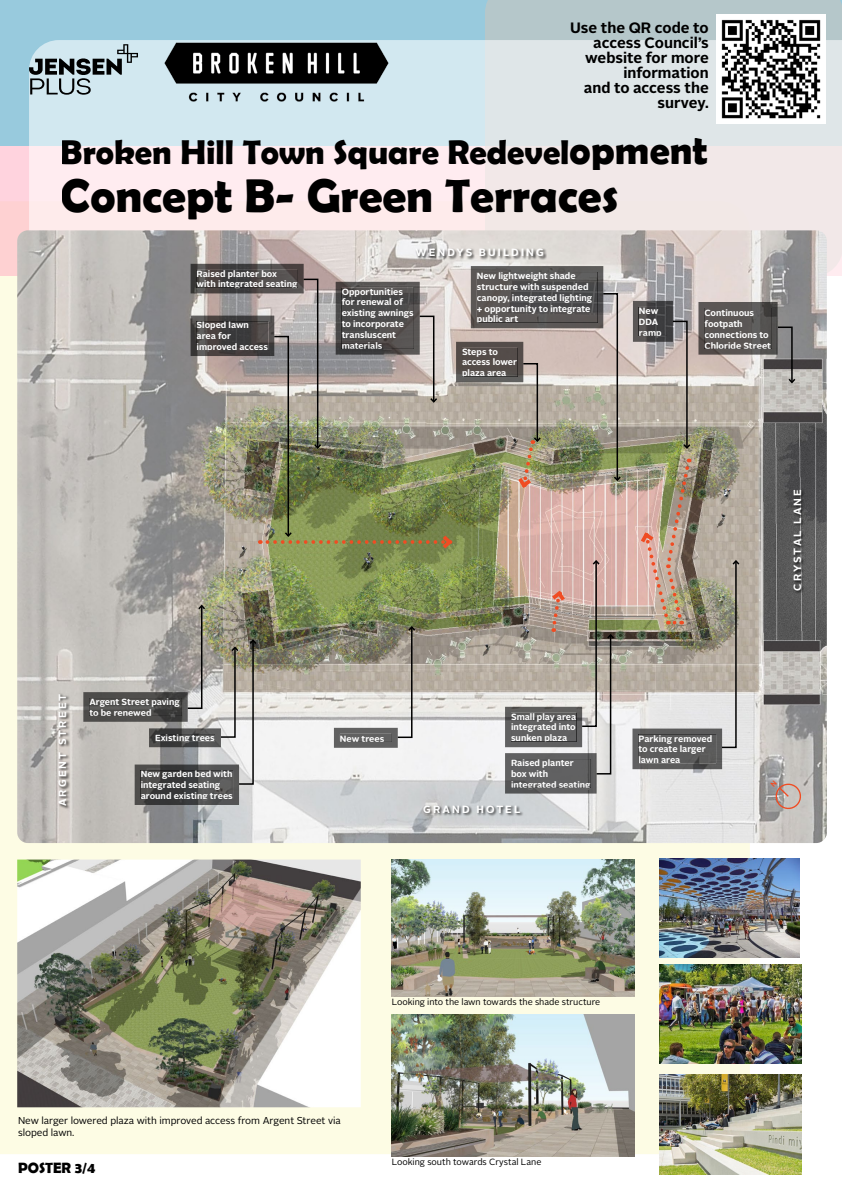
<style>
.page{position:relative;width:842px;height:1192px;background:#fff}
.page>*{position:absolute;margin:0;border:0;box-sizing:border-box;transform-origin:0 0}
.t1{font:700 47.5px "Berlin Sans FB Demi";color:#000}
.t2{font:700 34.5px "Berlin Sans FB Demi";color:#000}
.t3{font:700 15px/15px "Alright Sans";color:#000;text-align:right}
.t4{font:700 15px "Berlin Sans FB Demi";color:#000}
.t5{font:700 10.5px "Alright Sans";letter-spacing:.195em;color:#fff}
.t6{font:10px/12px "Alright Sans";letter-spacing:-.005em;color:#000}
.t7{font:700 9px/10.8px "Alright Sans";color:#fff}
.t8{font:9px "Alright Sans";letter-spacing:-.005em;color:#000}
.s1{font-size:40px}
</style>
<div class="page">
<div style="left:0;top:276px;width:750px;height:878px;background:#fdfce4"></div>
<div style="left:0;top:145px;width:842px;height:131px;background:#ffd3de"></div>
<div style="left:0;top:0;width:842px;height:145px;background:#98cadd"></div>
<div style="left:485px;top:0;width:357px;height:40px;background:#b5c7ca"></div>
<svg style="left:29px;top:40px;width:813px;height:236px;background:#ebe8eb"></svg>
<svg style="left:29px;top:44px;width:109px;height:51px;background:#9fb0b6"></svg>
<img style="left:17px;top:230px;width:810px;height:613px">
<div style="left:58px;top:693px;width:12px;height:117px;background:#000;opacity:.75"></div>
<div style="left:423px;top:805px;width:101px;height:12px;background:#000;opacity:.75"></div>
<div style="left:415px;top:248px;width:132px;height:12px;background:#000;opacity:.75"></div>
<div style="left:793px;top:489px;width:12px;height:105px;background:#000;opacity:.75"></div>
<svg style="left:333px;top:625px;width:84px;height:123px;background:#a9a59c"></svg>
<svg style="left:83px;top:604px;width:175px;height:201px;background:#9b9a95"></svg>
<svg style="left:632px;top:300px;width:60px;height:150px;background:#9f9890"></svg>
<svg style="left:698px;top:301px;width:99px;height:84px;background:#84807d"></svg>
<img style="left:632px;top:459px;width:109px;height:311px">
<svg style="left:504px;top:559px;width:111px;height:235px;background:#a69c95"></svg>
<img style="left:190px;top:263px;width:432px;height:289px">
<img style="left:144px;top:40px;width:265px;height:82px">
<img style="left:17px;top:860px;width:344px;height:247px">
<img style="left:392px;top:860px;width:242px;height:136px">
<img style="left:392px;top:1014px;width:242px;height:143px">
<img style="left:659px;top:965px;width:142px;height:99px">
<img style="left:659px;top:1074px;width:142px;height:100px">
<img style="left:659px;top:858px;width:140px;height:100px">
<img style="left:716px;top:15px;width:109px;height:109px">
<svg style="left:771px;top:780px;width:32px;height:30px"></svg>
<h3 class="t3" style="left:570px;top:20px;width:140px">Use the QR code to access Council’s website for more information<br>and to access the survey.</h3>
<h2 class="t2" style="left:61px;top:132px;width:648px">Broken Hill Town Square Redevel<span class="s1">opment</span></h2>
<h1 class="t1" style="left:61px;top:168px;width:559px">Concept B- Green Terraces</h1>
<p class="t7" style="left:197px;top:268px;width:102px">Raised planter box with integrated seating</p>
<p class="t7" style="left:197px;top:320px;width:73px">Sloped lawn area for improved access</p>
<p class="t5" style="left:415px;top:245px;width:130px">WENDYS BUILDING</p>
<p class="t7" style="left:342px;top:286px;width:74px">Opportunities for renewal of existing awnings to incorporate transluscent materials</p>
<p class="t7" style="left:477px;top:271px;width:117px">New lightweight shade structure with suspended canopy, integrated lighting + opportunity to integrate public art</p>
<p class="t7" style="left:462px;top:346px;width:57px">Steps to access lower plaza area</p>
<p class="t7" style="left:639px;top:306px;width:24px">New<br>DDA ramp</p>
<p class="t7" style="left:704px;top:308px;width:68px">Continuous footpath connections to<br>Chloride Street</p>
<p class="t5" style="left:55px;top:806px;width:114px;rotate:-90deg">ARGENT STREET</p>
<p class="t7" style="left:89px;top:696px;width:92px">Argent Street paving to be renewed</p>
<p class="t7" style="left:155px;top:733px;width:61px">Existing trees</p>
<p class="t7" style="left:340px;top:733px;width:46px">New trees</p>
<p class="t7" style="left:141px;top:769px;width:94px">New garden bed with integrated seating around existing trees</p>
<p class="t7" style="left:511px;top:711px;width:67px;text-align:justify">Small play area integrated into sunken plaza</p>
<p class="t7" style="left:511px;top:757px;width:81px">Raised planter box with integrated seating</p>
<p class="t5" style="left:423px;top:802px;width:99px">GRAND HOTEL</p>
<p class="t7" style="left:638px;top:733px;width:75px">Parking removed to create larger lawn area</p>
<p class="t5" style="left:790px;top:591px;width:103px;rotate:-90deg">CRYSTAL LANE</p>
<p class="t6" style="left:18px;top:1114px;width:324px">New larger lowered plaza with improved access from Argent Street via sloped lawn.</p>
<h3 class="t4" style="left:18px;top:1159px;width:79px">POSTER 3/4</h3>
<p class="t8" style="left:392px;top:996px;width:210px">Looking into the lawn towards the shade structure</p>
<p class="t8" style="left:392px;top:1156px;width:151px">Looking south towards Crystal Lane</p>
</div>
